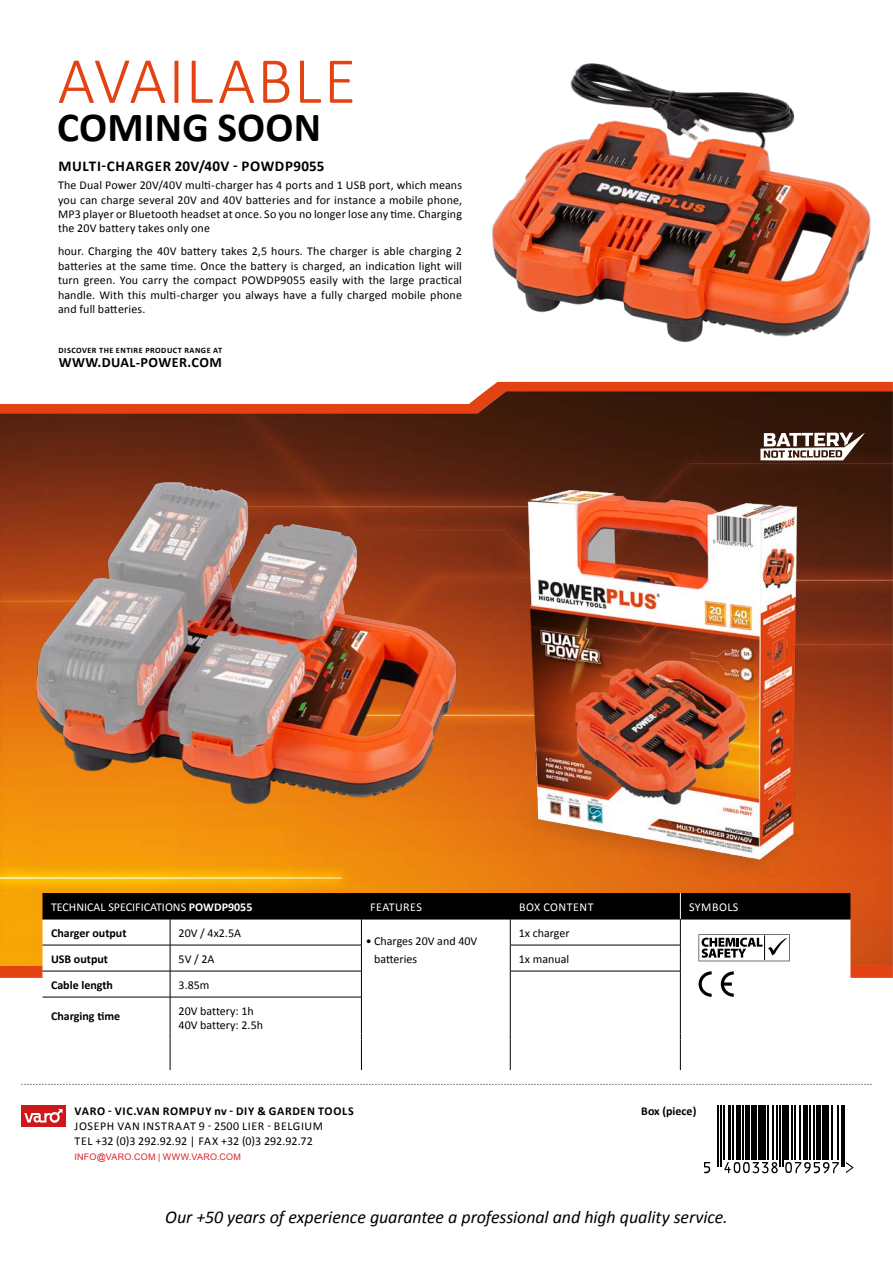
<style>
.page{position:relative;width:893px;height:1263px;background:#fff}
.page>*{position:absolute;margin:0;border:0;box-sizing:border-box;transform-origin:0 0}
.t1{font:300 66.45px "Calibri";letter-spacing:.025em;color:#e34312}
.t2{font:700 41.55px "Calibri";letter-spacing:.005em;color:#000}
.t3{font:italic 18px "Calibri";letter-spacing:-.005em;color:#000}
.t4{font:700 15px "Calibri";letter-spacing:.04em;color:#000}
.t5{font:700 14.25px "Calibri";letter-spacing:.03em;color:#000}
.t6{font:12px/14.4px "Calibri";letter-spacing:.01em;color:#000;text-align:justify}
.t7{font:12px/15px "Calibri";letter-spacing:.04em;color:#000}
.t8{font:700 12px "Calibri";color:#000}
.t9{font:700 12px "Calibri";letter-spacing:.055em;color:#000}
.t10{font:12px "Calibri";color:#fff}
.t11{font:12px "Calibri";letter-spacing:.04em;color:#fff}
.t12{font:9px "Arial";letter-spacing:.025em;color:#dc2129}
.t13{font:700 8.25px "Calibri";letter-spacing:.06em;color:#000}
.s1{font-weight:700}
</style>
<div class="page">
<img style="left:0;top:391px;width:893px;height:575px">
<svg style="left:21px;top:1084px;width:851px;height:1px"></svg>
<div style="left:21px;top:1106px;width:45px;height:21px;background:#cd171a"></div>
<svg style="left:24px;top:1109px;width:39px;height:14px"></svg>
<hr style="left:170px;top:997px;width:1px;height:36px;background:#000">
<hr style="left:43px;top:997px;width:127px;height:1px;background:#000">
<hr style="left:170px;top:997px;width:192px;height:1px;background:#000">
<hr style="left:680px;top:997px;width:1px;height:36px;background:#000">
<svg style="left:680px;top:1033px;width:1px;height:37px"></svg>
<hr style="left:361px;top:997px;width:1px;height:36px;background:#000">
<svg style="left:361px;top:1033px;width:1px;height:37px"></svg>
<svg style="left:170px;top:1033px;width:1px;height:37px"></svg>
<hr style="left:510px;top:997px;width:1px;height:36px;background:#000">
<svg style="left:510px;top:1033px;width:1px;height:37px"></svg>
<svg style="left:43px;top:893px;width:807px;height:104px"></svg>
<img style="left:418px;top:437px;width:447px;height:447px">
<svg style="left:710px;top:1106px;width:134px;height:65px"></svg>
<hr style="left:718px;top:1106px;width:1px;height:61px;background:#000">
<hr style="left:720px;top:1106px;width:2px;height:61px;background:#000">
<hr style="left:723px;top:1106px;width:1px;height:54px;background:#000">
<hr style="left:728px;top:1106px;width:3px;height:54px;background:#000">
<hr style="left:732px;top:1106px;width:2px;height:54px;background:#000">
<hr style="left:736px;top:1106px;width:4px;height:54px;background:#000">
<hr style="left:742px;top:1106px;width:1px;height:54px;background:#000">
<hr style="left:746px;top:1106px;width:4px;height:54px;background:#000">
<div style="left:751px;top:1106px;width:6px;height:54px;background:#000"></div>
<hr style="left:758px;top:1106px;width:1px;height:54px;background:#000">
<div style="left:761px;top:1106px;width:5px;height:54px;background:#000"></div>
<hr style="left:767px;top:1106px;width:2px;height:54px;background:#000">
<hr style="left:773px;top:1106px;width:1px;height:54px;background:#000">
<hr style="left:777px;top:1106px;width:1px;height:54px;background:#000">
<hr style="left:779px;top:1106px;width:2px;height:61px;background:#000">
<hr style="left:782px;top:1106px;width:1px;height:61px;background:#000">
<hr style="left:785px;top:1106px;width:4px;height:54px;background:#000">
<hr style="left:791px;top:1106px;width:2px;height:54px;background:#000">
<hr style="left:794px;top:1106px;width:1px;height:54px;background:#000">
<hr style="left:799px;top:1106px;width:2px;height:54px;background:#000">
<hr style="left:803px;top:1106px;width:4px;height:54px;background:#000">
<hr style="left:809px;top:1106px;width:1px;height:54px;background:#000">
<hr style="left:813px;top:1106px;width:1px;height:54px;background:#000">
<hr style="left:817px;top:1106px;width:4px;height:54px;background:#000">
<hr style="left:822px;top:1106px;width:4px;height:54px;background:#000">
<hr style="left:828px;top:1106px;width:1px;height:54px;background:#000">
<hr style="left:832px;top:1106px;width:1px;height:54px;background:#000">
<hr style="left:837px;top:1106px;width:1px;height:54px;background:#000">
<hr style="left:841px;top:1106px;width:1px;height:61px;background:#000">
<hr style="left:844px;top:1106px;width:1px;height:61px;background:#000">
<svg style="left:704px;top:1162px;width:6px;height:11px"></svg>
<svg style="left:724px;top:1162px;width:54px;height:11px"></svg>
<svg style="left:785px;top:1162px;width:54px;height:11px"></svg>
<svg style="left:846px;top:1162px;width:8px;height:11px"></svg>
<img style="left:5px;top:468px;width:510px;height:353px">
<img style="left:492px;top:63px;width:379px;height:279px">
<svg style="left:760px;top:433px;width:105px;height:27px"></svg>
<h1 class="t1" style="left:58px;top:39px;width:300px">AVAILABLE</h1>
<h2 class="t2" style="left:57px;top:101px;width:265px">COMING SOON</h2>
<p class="t4" style="left:58px;top:156px;width:268px">MULTI-CHARGER 20V/40V - POWDP9055</p>
<p class="t6" style="left:58px;top:178px;width:405px">The Dual Power 20V/40V multi-charger has 4 ports and 1 USB port, which means you can charge several 20V and 40V batteries and for instance a mobile phone, MP3 player or Bluetooth headset at once. So you no longer lose any time. Charging the 20V battery takes only one</p>
<p class="t6" style="left:58px;top:244px;width:405px">hour. Charging the 40V battery takes 2,5 hours. The charger is able charging 2 batteries at the same time. Once the battery is charged, an indication light will turn green. You carry the compact POWDP9055 easily with the large practical handle. With this multi-charger you always have a fully charged mobile phone and full batteries.</p>
<p class="t13" style="left:59px;top:345px;width:165px">DISCOVER THE ENTIRE PRODUCT RANGE AT</p>
<p class="t5" style="left:59px;top:354px;width:165px">WWW.DUAL-POWER.COM</p>
<p class="t10" style="left:51px;top:899px;width:203px">TECHNICAL SPECIFICATIONS <span class="s1">POWDP9055</span></p>
<p class="t11" style="left:370px;top:899px;width:53px">FEATURES</p>
<p class="t11" style="left:519px;top:899px;width:76px">BOX CONTENT</p>
<p class="t11" style="left:689px;top:899px;width:51px">SYMBOLS</p>
<p class="t8" style="left:51px;top:925px;width:77px">Charger output</p>
<p class="t6" style="left:179px;top:925px;width:64px">20V / 4x2.5A</p>
<p class="t6" style="left:374px;top:932px;width:105px;line-height:18px;text-indent:-9px">• Charges 20V and 40V batteries</p>
<p class="t6" style="left:519px;top:925px;width:52px">1x charger</p>
<p class="t8" style="left:51px;top:951px;width:59px">USB output</p>
<p class="t6" style="left:179px;top:951px;width:37px">5V / 2A</p>
<p class="t6" style="left:519px;top:951px;width:52px">1x manual</p>
<p class="t8" style="left:51px;top:977px;width:64px">Cable length</p>
<p class="t6" style="left:179px;top:977px;width:32px">3.85m</p>
<p class="t8" style="left:51px;top:1008px;width:71px">Charging time</p>
<p class="t6" style="left:179px;top:1003px;width:86px">20V battery: 1h<br>40V battery: 2.5h</p>
<p class="t9" style="left:75px;top:1103px;width:281px">VARO - VIC.VAN ROMPUY nv - DIY &amp; GARDEN TOOLS</p>
<p class="t7" style="left:75px;top:1118px;width:250px">JOSEPH VAN INSTRAAT 9 - 2500 LIER - BELGIUM<br>TEL +32 (0)3 292.92.92 | FAX +32 (0)3 292.92.72</p>
<p class="t12" style="left:74px;top:1150px;width:168px">INFO@VARO.COM | WWW.VARO.COM</p>
<p class="t8" style="left:641px;top:1103px;width:57px">Box (piece)</p>
<h3 class="t3" style="left:165px;top:1205px;width:564px">Our +50 years of experience guarantee a professional and high quality service.</h3>
</div>
